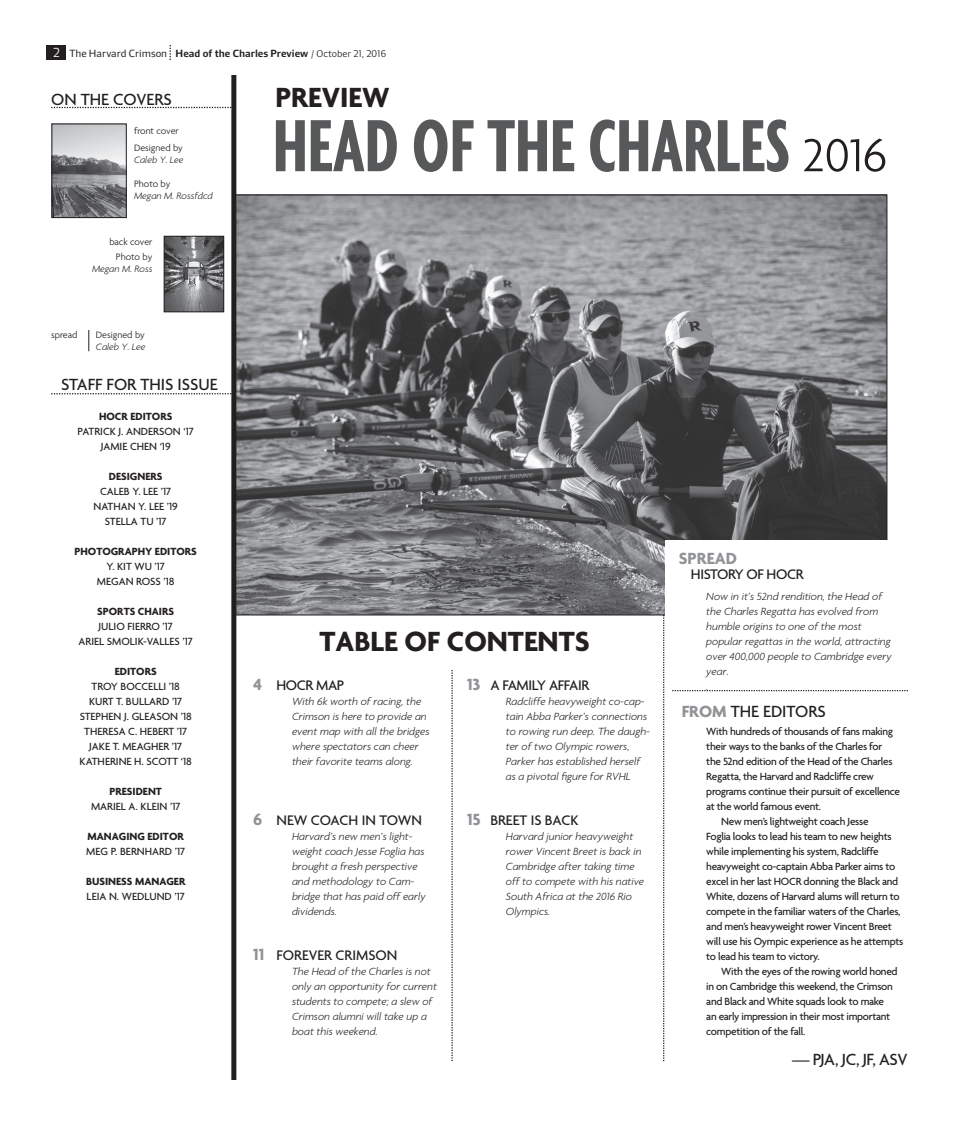
<style>
.page{position:relative;width:968px;height:1125px;background:#fff}
.page>*{position:absolute;margin:0;border:0;box-sizing:border-box;transform-origin:0 0}
.t1{font:700 extra-condensed 80px "Agenda";color:#57585a}
.t2{font:700 30px "Agenda";color:#231f20}
.t3{font:500 17.5px "Agenda";color:#231f20}
.t4{font:500 17.5px "Agenda";letter-spacing:-.025em;color:#231f20}
.t5{font:700 17.5px "Agenda";color:#919396}
.t6{font:500 15px "Agenda";letter-spacing:-.025em;color:#231f20}
.t7{font:500 15px "Agenda";color:#231f20}
.t8{font:500 15px "Agenda";letter-spacing:-.005em;color:#231f20}
.t9{font:italic 300 11.25px/15px "Agenda";color:#231f20}
.t10{font:500 11.25px "Agenda";letter-spacing:-.025em;color:#231f20}
.t11{font:500 11.25px/15px "Agenda";color:#231f20;text-align:center}
.t12{font:700 11.25px "Agenda";color:#231f20}
.t13{font:300 10px "Agenda";color:#231f20}
.t14{font:600 10px "Sueca Sans";color:#231f20}
.t15{font:italic 300 10px "Agenda";color:#231f20}
.s1{font-weight:300;font-size:12.5px;color:#fff}
.s2{font-weight:400}
.s3{font-weight:300;font-size:9.38px}
.s4{font-weight:300;font-stretch:normal;font-size:50px;color:#231f20}
.s5{font-weight:700;font-size:17.5px;color:#919396}
.s6{font-weight:700;color:#919396}
</style>
<div class="page">
<img style="left:236px;top:197px;width:649px;height:416px">
<div style="left:665px;top:540px;width:251px;height:151px;background:#fff"></div>
<div style="left:231px;top:75px;width:5px;height:1005px;background:#231f20"></div>
<svg style="left:51px;top:107px;width:181px;height:1px"></svg>
<svg style="left:51px;top:393px;width:181px;height:1px"></svg>
<svg style="left:88px;top:330px;width:1px;height:21px"></svg>
<svg style="left:672px;top:690px;width:236px;height:1px"></svg>
<svg style="left:451px;top:670px;width:1px;height:391px"></svg>
<svg style="left:663px;top:615px;width:1px;height:446px"></svg>
<div style="left:47px;top:45px;width:19px;height:15px;background:#231f20"></div>
<svg style="left:170px;top:45px;width:1px;height:15px"></svg>
<img style="left:166px;top:238px;width:56px;height:72px">
<div style="left:164px;top:236px;width:60px;height:76px;border:1px solid #231f20"></div>
<img style="left:54px;top:126px;width:71px;height:90px">
<div style="left:52px;top:124px;width:75px;height:94px;border:1px solid #1f1e20"></div>
<p class="t14" style="left:53px;top:47px;width:334px"><span class="s1">2</span> <span class="s2">The Harvard Crimson</span> Head of the Charles Preview <span class="s3">/ October 21, 2016</span></p>
<h3 class="t3" style="left:51px;top:89px;width:122px">ON THE COVERS</h3>
<p class="t13" style="left:134px;top:124px;width:46px">front cover</p>
<p class="t13" style="left:134px;top:142px;width:50px">Designed by</p>
<p class="t15" style="left:134px;top:154px;width:51px">Caleb Y. Lee</p>
<p class="t13" style="left:134px;top:178px;width:38px">Photo by</p>
<p class="t15" style="left:134px;top:190px;width:80px">Megan M. Rossfdcd</p>
<p class="t13" style="left:109px;top:236px;width:44px">back cover</p>
<p class="t13" style="left:116px;top:250px;width:38px">Photo by</p>
<p class="t15" style="left:92px;top:263px;width:62px">Megan M. Ross</p>
<p class="t13" style="left:51px;top:329px;width:28px">spread</p>
<p class="t13" style="left:96px;top:329px;width:50px">Designed by</p>
<p class="t15" style="left:96px;top:341px;width:51px">Caleb Y. Lee</p>
<h3 class="t3" style="left:61px;top:374px;width:158px">STAFF FOR THIS ISSUE</h3>
<p class="t12" style="left:99px;top:409px;width:75px">HOCR EDITORS</p>
<p class="t11" style="left:78px;top:424px;width:118px">PATRICK J. ANDERSON ‘17<br>JAMIE CHEN ‘19</p>
<p class="t12" style="left:109px;top:469px;width:55px">DESIGNERS</p>
<p class="t11" style="left:94px;top:484px;width:86px">CALEB Y. LEE ’17<br>NATHAN Y. LEE ’19<br>STELLA TU ’17</p>
<p class="t12" style="left:74px;top:544px;width:124px">PHOTOGRAPHY EDITORS</p>
<p class="t11" style="left:97px;top:559px;width:79px">Y. KIT WU ’17<br>MEGAN ROSS ’18</p>
<p class="t12" style="left:97px;top:604px;width:78px">SPORTS CHAIRS</p>
<p class="t11" style="left:78px;top:619px;width:116px">JULIO FIERRO ’17<br>ARIEL SMOLIK-VALLES ’17</p>
<p class="t12" style="left:115px;top:664px;width:43px">EDITORS</p>
<p class="t11" style="left:80px;top:679px;width:114px">TROY BOCCELLI ’18<br>KURT T. BULLARD ’17<br>STEPHEN J. GLEASON ’18<br>THERESA C. HEBERT ’17<br>JAKE T. MEAGHER ’17<br>KATHERINE H. SCOTT ‘18</p>
<p class="t12" style="left:109px;top:784px;width:54px">PRESIDENT</p>
<p class="t11" style="left:91px;top:799px;width:91px">MARIEL A. KLEIN ’17</p>
<p class="t12" style="left:88px;top:829px;width:98px">MANAGING EDITOR</p>
<p class="t11" style="left:86px;top:844px;width:100px">MEG P. BERNHARD ’17</p>
<p class="t12" style="left:86px;top:874px;width:101px">BUSINESS MANAGER</p>
<p class="t11" style="left:87px;top:889px;width:100px">LEIA N. WEDLUND ’17</p>
<h2 class="t2" style="left:275px;top:79px;width:116px">PREVIEW</h2>
<h1 class="t1" style="left:273px;top:100px;width:615px">HEAD OF THE CHARLES <span class="s4">2016</span></h1>
<h2 class="t2" style="left:319px;top:623px;width:272px">TABLE OF CONTENTS</h2>
<h3 class="t6" style="left:253px;top:676px;width:93px"><span class="s5">4</span> HOCR MAP</h3>
<h3 class="t6" style="left:467px;top:676px;width:124px"><span class="s5">13</span> A FAMILY AFFAIR</h3>
<p class="t9" style="left:292px;top:694px;width:139px">With 6k worth of racing, the<br>Crimson is here to provide an event map with all the bridges where spectators can cheer their favorite teams along.</p>
<p class="t9" style="left:506px;top:694px;width:146px">Radcliffe heavyweight co-cap&shy;tain Abba Parker’s connections to rowing run deep. The daugh&shy;ter of two Olympic rowers,<br>Parker has established herself as a pivotal figure for RVHL</p>
<h3 class="t8" style="left:253px;top:811px;width:170px"><span class="s5">6</span> NEW COACH IN TOWN</h3>
<p class="t9" style="left:292px;top:829px;width:135px">Harvard’s new men’s light&shy;weight coach Jesse Foglia has brought a fresh perspective and methodology to Cam&shy;bridge that has paid off early dividends.</p>
<h3 class="t7" style="left:467px;top:811px;width:113px"><span class="s5">15</span> BREET IS BACK</h3>
<p class="t9" style="left:506px;top:829px;width:140px">Harvard junior heavyweight rower Vincent Breet is back in<br>Cambridge after taking time off to compete with his native<br>South Africa at the 2016 Rio<br>Olympics.</p>
<h3 class="t7" style="left:253px;top:946px;width:145px"><span class="s5">11</span> FOREVER CRIMSON</h3>
<p class="t9" style="left:292px;top:964px;width:146px">The Head of the Charles is not only an opportunity for current students to compete; a slew of<br>Crimson alumni will take up a boat this weekend.</p>
<h3 class="t5" style="left:679px;top:548px;width:60px">SPREAD</h3>
<h3 class="t6" style="left:691px;top:565px;width:114px">HISTORY OF HOCR</h3>
<p class="t9" style="left:706px;top:589px;width:187px">Now in it’s 52nd rendition, the Head of the Charles Regatta has evolved from humble origins to one of the most popular regattas in the world, attracting over 400,000 people to Cambridge every year.<br>.</p>
<h3 class="t3" style="left:681px;top:700px;width:146px"><span class="s6">FROM</span> THE EDITORS</h3>
<p class="t10" style="left:706px;top:725px;width:188px">With hundreds of thousands of fans making</p>
<p class="t10" style="left:706px;top:740px;width:177px">their ways to the banks of the Charles for</p>
<p class="t10" style="left:706px;top:755px;width:188px">the 52nd edition of the Head of the Charles</p>
<p class="t10" style="left:706px;top:770px;width:169px">Regatta, the Harvard and Radcliffe crew</p>
<p class="t10" style="left:706px;top:785px;width:195px">programs continue their pursuit of excellence</p>
<p class="t10" style="left:706px;top:800px;width:116px">at the world famous event.</p>
<p class="t10" style="left:721px;top:815px;width:149px">New men’s lightweight coach Jesse</p>
<p class="t10" style="left:706px;top:830px;width:187px">Foglia looks to lead his team to new heights</p>
<p class="t10" style="left:706px;top:845px;width:174px">while implementing his system, Radcliffe</p>
<p class="t10" style="left:706px;top:860px;width:190px">heavyweight co-captain Abba Parker aims to</p>
<p class="t10" style="left:706px;top:875px;width:193px">excel in her last HOCR donning the Black and</p>
<p class="t10" style="left:706px;top:889px;width:195px">White, dozens of Harvard alums will return to</p>
<p class="t10" style="left:706px;top:904px;width:196px">compete in the familiar waters of the Charles,</p>
<p class="t10" style="left:706px;top:919px;width:187px">and men’s heavyweight rower Vincent Breet</p>
<p class="t10" style="left:706px;top:934px;width:198px">will use his Oympic experience as he attempts</p>
<p class="t10" style="left:706px;top:949px;width:115px">to lead his team to victory.</p>
<p class="t10" style="left:721px;top:964px;width:178px">With the eyes of the rowing world honed</p>
<p class="t10" style="left:706px;top:979px;width:188px">in on Cambridge this weekend, the Crimson</p>
<p class="t10" style="left:706px;top:994px;width:179px">and Black and White squads look to make</p>
<p class="t10" style="left:706px;top:1009px;width:185px">an early impression in their most important</p>
<p class="t10" style="left:706px;top:1024px;width:101px">competition of the fall.</p>
<h3 class="t4" style="left:792px;top:1049px;width:117px">— PJA, JC, JF, ASV</h3>
</div>
